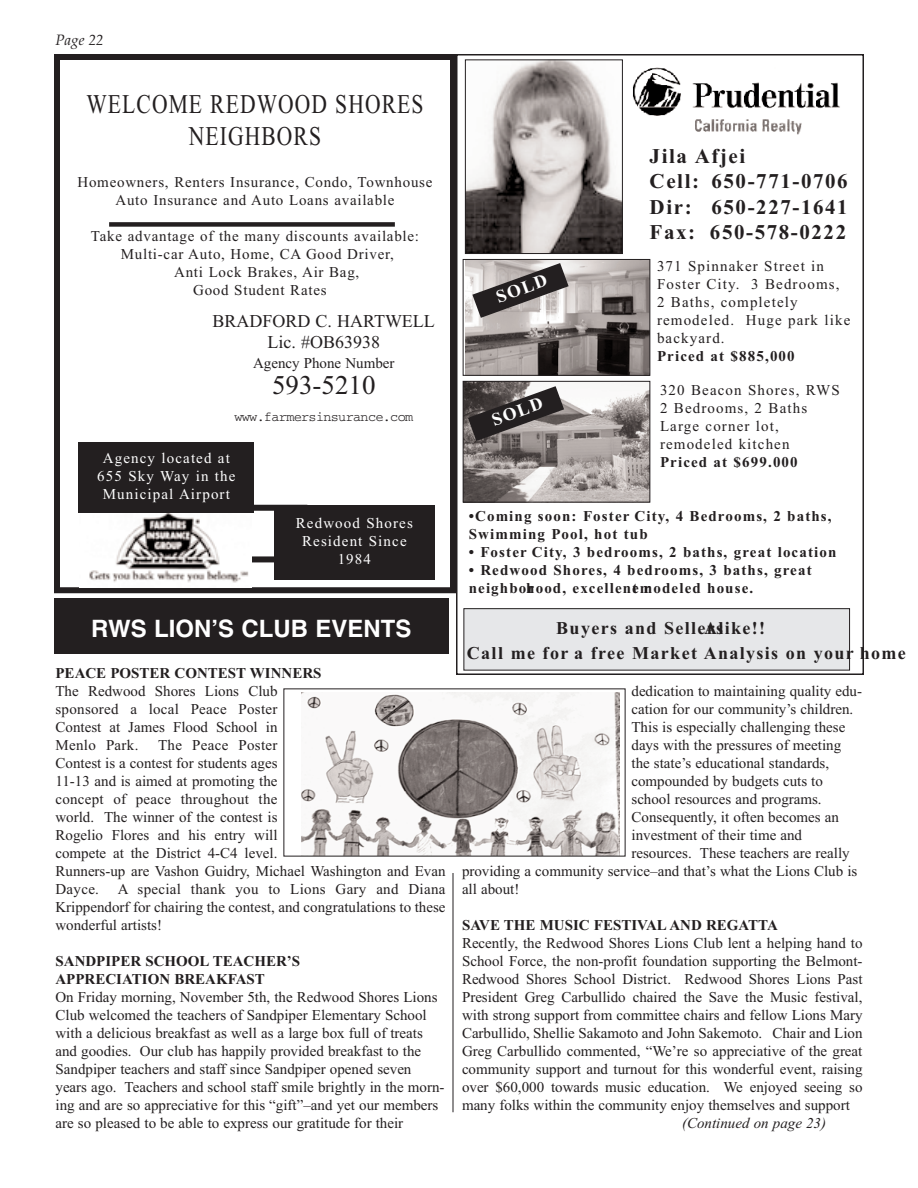
<style>
.page{position:relative;width:918px;height:1188px;background:#fff}
.page>*{position:absolute;margin:0;border:0;box-sizing:border-box;transform-origin:0 0}
.t1{font:27px/32.4px "Times New Roman";letter-spacing:.05em;color:#231f20;text-align:center;scale:.8 1}
.t2{font:27px "Times New Roman";letter-spacing:.05em;color:#231f20}
.t3{font:700 24px "Helvetica";color:#fff}
.t4{font:700 21px/25.2px "Times New Roman";letter-spacing:.075em;color:#231f20}
.t5{font:700 18px/25.5px "Times New Roman";letter-spacing:.075em;color:#231f20}
.t6{font:18px/21.6px "Times New Roman";color:#231f20;text-align:center}
.t7{font:700 18px "Times New Roman";color:#fff}
.t8{font:15px/18px "Times New Roman";color:#231f20;text-align:justify}
.t9{font:700 15px/18px "Times New Roman";letter-spacing:.075em;color:#231f20}
.t10{font:15px/18px "Times New Roman";letter-spacing:.05em;color:#231f20;text-align:center}
.t11{font:15px/18px "Times New Roman";letter-spacing:.075em;color:#231f20}
.t12{font:700 15px/18px "Times New Roman";color:#231f20}
.t13{font:15px/18px "Times New Roman";letter-spacing:.075em;color:#fff;text-align:center}
.t14{font:italic 15px "Times New Roman";color:#231f20}
.t15{font:italic 15px "Palatino";color:#231f20}
.t16{font:13.5px "Courier";letter-spacing:-.05em;color:#231f20}
</style>
<div class="page">
<div style="left:54px;top:54px;width:402px;height:539px;border:6px solid #231f20"></div>
<div style="left:233px;top:556px;width:60px;height:6px;background:#231f20"></div>
<div style="left:235px;top:505px;width:72px;height:6px;background:#231f20"></div>
<div style="left:109px;top:222px;width:286px;height:5px;background:#231f20"></div>
<div style="left:274px;top:505px;width:161px;height:75px;background:#231f20"></div>
<img style="left:79px;top:513px;width:173px;height:75px">
<div style="left:79px;top:442px;width:175px;height:71px;background:#231f20"></div>
<div style="left:456px;top:54px;width:408px;height:621px;border:2px solid #231f20"></div>
<img style="left:633px;top:67px;width:207px;height:68px">
<img style="left:467px;top:61px;width:154px;height:191px">
<div style="left:465px;top:59px;width:158px;height:195px;border:1px solid #231f20"></div>
<div style="left:464px;top:609px;width:386px;height:61px;background:#e6e7e9"></div>
<div style="left:464px;top:608px;width:386px;height:63px;border:1px solid #231f20"></div>
<img style="left:465px;top:261px;width:183px;height:113px">
<div style="left:463px;top:259px;width:187px;height:117px;border:1px solid #231f20"></div>
<img style="left:465px;top:383px;width:183px;height:118px">
<div style="left:463px;top:381px;width:187px;height:122px;border:1px solid #231f20"></div>
<svg style="left:472px;top:263px;width:97px;height:55px;background:#878281"></svg>
<svg style="left:468px;top:386px;width:96px;height:55px;background:#595353"></svg>
<div style="left:54px;top:598px;width:394px;height:55px;background:#231f20"></div>
<img style="left:302px;top:693px;width:317px;height:161px">
<hr style="left:453px;top:873px;width:1px;height:239px;background:#231f20">
<p class="t15" style="left:56px;top:31px;width:50px">Page 22</p>
<h1 class="t1" style="left:87px;top:87px;width:423px">WELCOME REDWOOD SHORES<br>NEIGHBORS</h1>
<p class="t10" style="left:77px;top:173px;width:357px">Homeowners, Renters Insurance, Condo, Townhouse<br>Auto Insurance and Auto Loans available</p>
<p class="t10" style="left:91px;top:227px;width:330px">Take advantage of the many discounts available:</p>
<p class="t10" style="left:121px;top:245px;width:275px">Multi-car Auto, Home, CA Good Driver,</p>
<p class="t10" style="left:174px;top:263px;width:187px">Anti Lock Brakes, Air Bag,</p>
<p class="t10" style="left:193px;top:281px;width:135px">Good Student Rates</p>
<p class="t6" style="left:213px;top:310px;width:224px">BRADFORD C. HARTWELL<br>Lic. #OB63938</p>
<p class="t8" style="left:253px;top:354px;width:143px">Agency Phone Number</p>
<h1 class="t2" style="left:272px;top:369px;width:105px">593-5210</h1>
<p class="t16" style="left:234px;top:413px;width:180px">www.farmersinsurance.com</p>
<p class="t13" style="left:97px;top:449px;width:140px">Agency located at<br>655 Sky Way in the<br>Municipal Airport</p>
<p class="t13" style="left:296px;top:514px;width:119px">Redwood Shores<br>Resident Since<br>1984</p>
<h2 class="t3" style="left:91px;top:619px;width:322px">RWS LION’S CLUB EVENTS</h2>
<p class="t12" style="left:56px;top:664px;width:268px">PEACE POSTER CONTEST WINNERS</p>
<p class="t8" style="left:56px;top:682px;width:224px">The Redwood Shores Lions Club sponsored a local Peace Poster Contest at James Flood School in Menlo Park.</p>
<p class="t8" style="left:56px;top:736px;width:392px;text-align:left;text-indent:103px">The Peace Poster<br>Contest is a contest for students ages<br>11-13 and is aimed at promoting the<br>concept of peace throughout the<br>world. The winner of the contest is<br>Rogelio Flores and his entry will<br>compete at the District 4-C4 level.<br>Runners-up are Vashon Guidry, Michael Washington and Evan Dayce. A special thank you to Lions Gary and Diana Krippendorf for chairing the contest, and congratulations to these wonderful artists!</p>
<p class="t12" style="left:56px;top:952px;width:246px">SANDPIPER SCHOOL TEACHER’S<br>APPRECIATION BREAKFAST</p>
<p class="t8" style="left:56px;top:988px;width:391px;text-align:left">On Friday morning, November 5th, the Redwood Shores Lions Club welcomed the teachers of Sandpiper Elementary School with a delicious breakfast as well as a large box full of treats and goodies. Our club has happily provided breakfast to the Sandpiper teachers and staff since Sandpiper opened seven years ago. Teachers and school staff smile brightly in the morn&shy;ing and are so appreciative for this “gift”–and yet our members are so pleased to be able to express our gratitude for their</p>
<p class="t7" style="left:493px;top:287px;width:55px;rotate:-20deg">SOLD</p>
<p class="t7" style="left:489px;top:410px;width:55px;rotate:-20deg">SOLD</p>
<h3 class="t4" style="left:650px;top:143px;width:200px">Jila Afjei<br>Cell: 650-771-0706<br>Dir: 650-227-1641<br>Fax: 650-578-0222</h3>
<p class="t11" style="left:657px;top:257px;width:195px">371 Spinnaker Street in<br>Foster City. 3 Bedrooms,<br>2 Baths, completely remodeled. Huge park like backyard.</p>
<p class="t9" style="left:657px;top:347px;width:139px">Priced at $885,000</p>
<p class="t11" style="left:660px;top:381px;width:181px">320 Beacon Shores, RWS<br>2 Bedrooms, 2 Baths<br>Large corner lot, remodeled kitchen</p>
<p class="t9" style="left:660px;top:453px;width:139px">Priced at $699.000</p>
<p class="t9" style="left:469px;top:507px;width:364px">•Coming soon: Foster City, 4 Bedrooms, 2 baths,<br>Swimming Pool, hot tub</p>
<p class="t9" style="left:469px;top:543px;width:369px">• Foster City, 3 bedrooms, 2 baths, great location</p>
<p class="t9" style="left:469px;top:561px;width:344px">• Redwood Shores, 4 bedrooms, 3 baths, great neighborhood, excellent r</p>
<p class="t9" style="left:632px;top:579px;width:123px">emodeled house.</p>
<p class="t5" style="left:467px;top:615px;width:440px;text-indent:237px">Alike!!<br>Call me for a free Market Analysis on your home</p>
<p class="t5" style="left:556px;top:615px;width:168px">Buyers and Sellers</p>
<p class="t8" style="left:632px;top:682px;width:232px">dedication to maintaining quality edu-</p>
<p class="t8" style="left:632px;top:700px;width:223px">cation for our community’s children.</p>
<p class="t8" style="left:632px;top:718px;width:215px">This is especially challenging these</p>
<p class="t8" style="left:632px;top:736px;width:211px">days with the pressures of meeting</p>
<p class="t8" style="left:632px;top:754px;width:199px">the state’s educational standards,</p>
<p class="t8" style="left:632px;top:772px;width:193px">compounded by budgets cuts to</p>
<p class="t8" style="left:632px;top:790px;width:192px">school resources and programs.</p>
<p class="t8" style="left:632px;top:808px;width:209px">Consequently, it often becomes an</p>
<p class="t8" style="left:632px;top:826px;width:172px">investment of their time and</p>
<p class="t8" style="left:632px;top:844px;width:220px">resources. These teachers are really</p>
<p class="t8" style="left:462px;top:862px;width:397px">providing a community service–and that’s what the Lions Club is</p>
<p class="t8" style="left:462px;top:880px;width:59px">all about!</p>
<p class="t12" style="left:462px;top:916px;width:317px">SAVE THE MUSIC FESTIVAL AND REGATTA</p>
<p class="t8" style="left:462px;top:934px;width:402px">Recently, the Redwood Shores Lions Club lent a helping hand to School Force, the non-profit foundation supporting the Belmont-Redwood Shores School District. Redwood Shores Lions Past President Greg Carbullido chaired the Save the Music festival, with strong support from committee chairs and fellow Lions Mary Carbullido, Shellie Sakamoto and John Sakemoto. Chair and Lion Greg Carbullido commented, “We’re so appreciative of the great community support and turnout for this wonderful event, raising over $60,000 towards music education. We enjoyed seeing so many folks within the community enjoy themselves and support</p>
<p class="t14" style="left:682px;top:1114px;width:146px">(Continued on page 23)</p>
</div>
